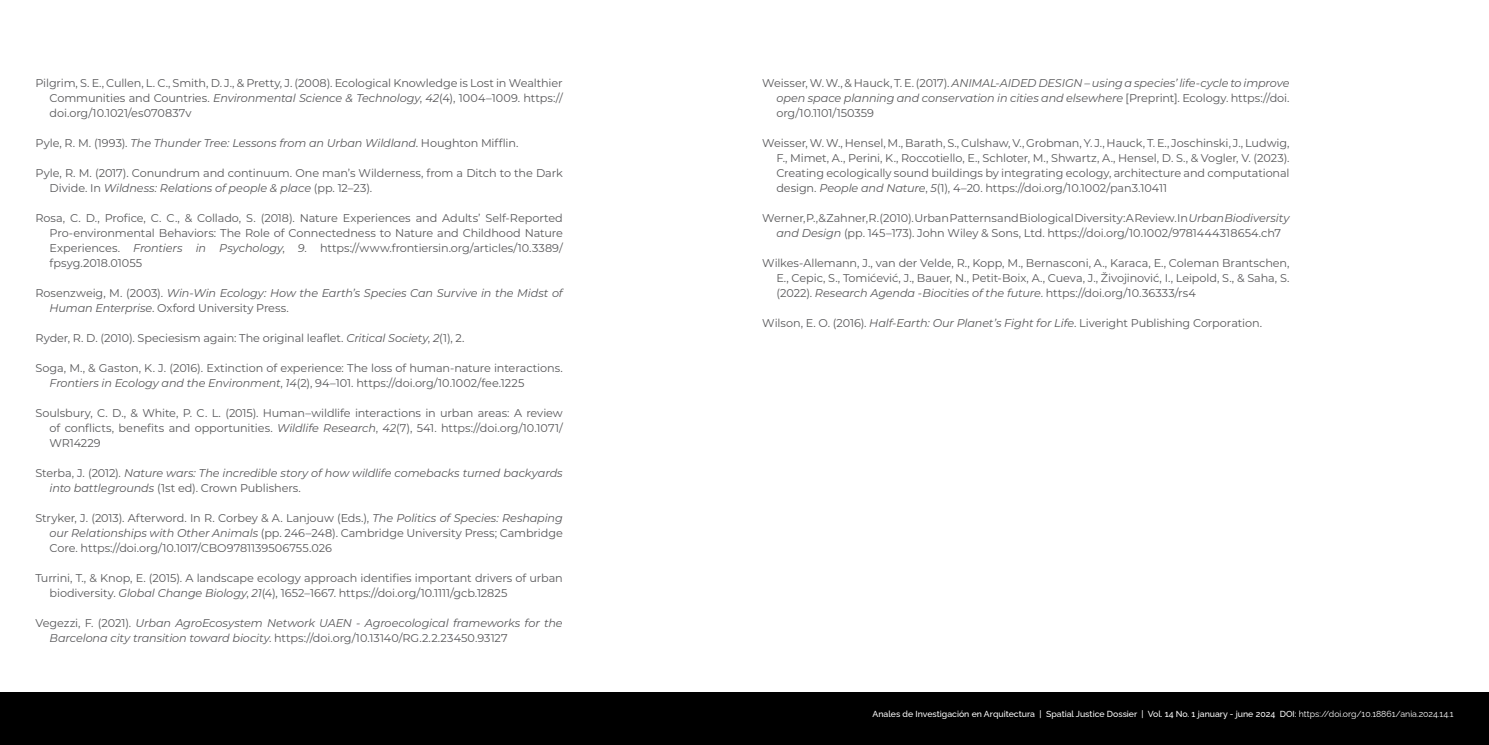
<style>
.page{position:relative;width:1489px;height:745px;background:#fff}
.page>*{position:absolute;margin:0;border:0;box-sizing:border-box;transform-origin:0 0}
.t1{font:11.25px/15px "Montserrat";letter-spacing:-.01em;color:#58585a;text-align:justify}
.t2{font:italic 11.25px/15px "Montserrat";letter-spacing:-.01em;color:#58585a}
.t3{font:500 8.75px "Raleway";color:#fff}
.s1{font-style:italic}
.s2{font-style:normal}
.s3{font-weight:400}
</style>
<div class="page">
<div style="left:0;top:691px;width:1488px;height:53px;background:#000"></div>
<p class="t1" style="left:50px;top:75px;width:514px;text-indent:-14px">Pilgrim, S. E., Cullen, L. C., Smith, D. J., &amp; Pretty, J. (2008). Ecological Knowledge is Lost in Wealthier Communities and Countries. <span class="s1">Environmental Science &amp; Technology</span>, <span class="s1">42</span>(4), 1004–1009. https:// doi.org/10.1021/es070837v</p>
<p class="t2" style="left:35px;top:135px;width:484px"><span class="s2">Pyle, R. M. (1993).</span> The Thunder Tree: Lessons from an Urban Wildland<span class="s2">. Houghton Mifflin.</span></p>
<p class="t1" style="left:50px;top:165px;width:514px;text-indent:-14px">Pyle, R. M. (2017). Conundrum and continuum. One man’s Wilderness, from a Ditch to the Dark<br>Divide. In <span class="s1">Wildness: Relations of people &amp; place</span> (pp. 12–23).</p>
<p class="t1" style="left:50px;top:210px;width:514px;text-indent:-14px">Rosa, C. D., Profice, C. C., &amp; Collado, S. (2018). Nature Experiences and Adults’ Self-Reported Pro-environmental Behaviors: The Role of Connectedness to Nature and Childhood Nature Experiences. <span class="s1">Frontiers in Psychology</span>, <span class="s1">9</span>. https://www.frontiersin.org/articles/10.3389/ fpsyg.2018.01055</p>
<p class="t2" style="left:50px;top:285px;width:514px;text-indent:-14px"><span class="s2">Rosenzweig, M. (2003).</span> Win-Win Ecology: How the Earth’s Species Can Survive in the Midst of<br>Human Enterprise<span class="s2">. Oxford University Press.</span></p>
<p class="t1" style="left:35px;top:330px;width:430px">Ryder, R. D. (2010). Speciesism again: The original leaflet. <span class="s1">Critical Society</span>, <span class="s1">2</span>(1), 2.</p>
<p class="t1" style="left:50px;top:360px;width:514px;text-indent:-14px">Soga, M., &amp; Gaston, K. J. (2016). Extinction of experience: The loss of human-nature interactions.<br><span class="s1">Frontiers in Ecology and the Environment</span>, <span class="s1">14</span>(2), 94–101. https://doi.org/10.1002/fee.1225</p>
<p class="t1" style="left:50px;top:405px;width:514px;text-indent:-14px">Soulsbury, C. D., &amp; White, P. C. L. (2015). Human–wildlife interactions in urban areas: A review of conflicts, benefits and opportunities. <span class="s1">Wildlife Research</span>, <span class="s1">42</span>(7), 541. https://doi.org/10.1071/ WR14229</p>
<p class="t2" style="left:50px;top:465px;width:514px;text-indent:-14px"><span class="s2">Sterba, J. (2012).</span> Nature wars: The incredible story of how wildlife comebacks turned backyards into battlegrounds <span class="s2">(1st ed). Crown Publishers.</span></p>
<p class="t1" style="left:50px;top:510px;width:514px;text-indent:-14px">Stryker, J. (2013). Afterword. In R. Corbey &amp; A. Lanjouw (Eds.), <span class="s1">The Politics of Species: Reshaping our Relationships with Other Animals</span> (pp. 246–248). Cambridge University Press; Cambridge Core. https://doi.org/10.1017/CBO9781139506755.026</p>
<p class="t1" style="left:50px;top:570px;width:514px;text-indent:-14px">Turrini, T., &amp; Knop, E. (2015). A landscape ecology approach identifies important drivers of urban biodiversity. <span class="s1">Global Change Biology</span>, <span class="s1">21</span>(4), 1652–1667. https://doi.org/10.1111/gcb.12825</p>
<p class="t2" style="left:50px;top:615px;width:514px;text-indent:-14px"><span class="s2">Vegezzi, F. (2021).</span> Urban AgroEcosystem Network UAEN - Agroecological frameworks for the<br>Barcelona city transition toward biocity<span class="s2">. https://doi.org/10.13140/RG.2.2.23450.93127</span></p>
<p class="t2" style="left:776px;top:75px;width:514px;text-align:justify;text-indent:-14px"><span class="s2">Weisser, W. W., &amp; Hauck, T. E. (2017).</span> ANIMAL-AIDED DESIGN – using a species’ life-cycle to improve open space planning and conservation in cities and elsewhere <span class="s2">[Preprint]. Ecology. https://doi. org/10.1101/150359</span></p>
<p class="t1" style="left:776px;top:135px;width:514px;text-indent:-14px">Weisser, W. W., Hensel, M., Barath, S., Culshaw, V., Grobman, Y. J., Hauck, T. E., Joschinski, J., Ludwig, F., Mimet, A., Perini, K., Roccotiello, E., Schloter, M., Shwartz, A., Hensel, D. S., &amp; Vogler, V. (2023).<br>Creating ecologically sound buildings by integrating ecology, architecture and computational design. <span class="s1">People and Nature</span>, <span class="s1">5</span>(1), 4–20. https://doi.org/10.1002/pan3.10411</p>
<p class="t1" style="left:762px;top:210px;width:529px;text-align:center">Werner, P., &amp; Zahner, R. (2010). Urban Patterns and Biological Diversity: A Review. In <span class="s1">Urban Biodiversity and Design</span> (pp. 145–173). John Wiley &amp; Sons, Ltd. https://doi.org/10.1002/9781444318654.ch7</p>
<p class="t1" style="left:776px;top:255px;width:514px;text-indent:-14px">Wilkes-Allemann, J., van der Velde, R., Kopp, M., Bernasconi, A., Karaca, E., Coleman Brantschen, E., Cepic, S., Tomićević, J., Bauer, N., Petit-Boix, A., Cueva, J., Živojinović, I., Leipold, S., &amp; Saha, S. (2022). <span class="s1">Research Agenda -Biocities of the future</span>. https://doi.org/10.36333/rs4</p>
<p class="t1" style="left:762px;top:315px;width:501px">Wilson, E. O. (2016). <span class="s1">Half-Earth: Our Planet’s Fight for Life</span>. Liveright Publishing Corporation.</p>
<p class="t3" style="left:872px;top:706px;width:582px">Anales de Investigación en Arquitectura | Spatial Justice Dossier | Vol. 14 No. 1 january - june 2024 DOI: <span class="s3">https://doi.org/10.18861/ania.2024.14.1</span></p>
</div>
